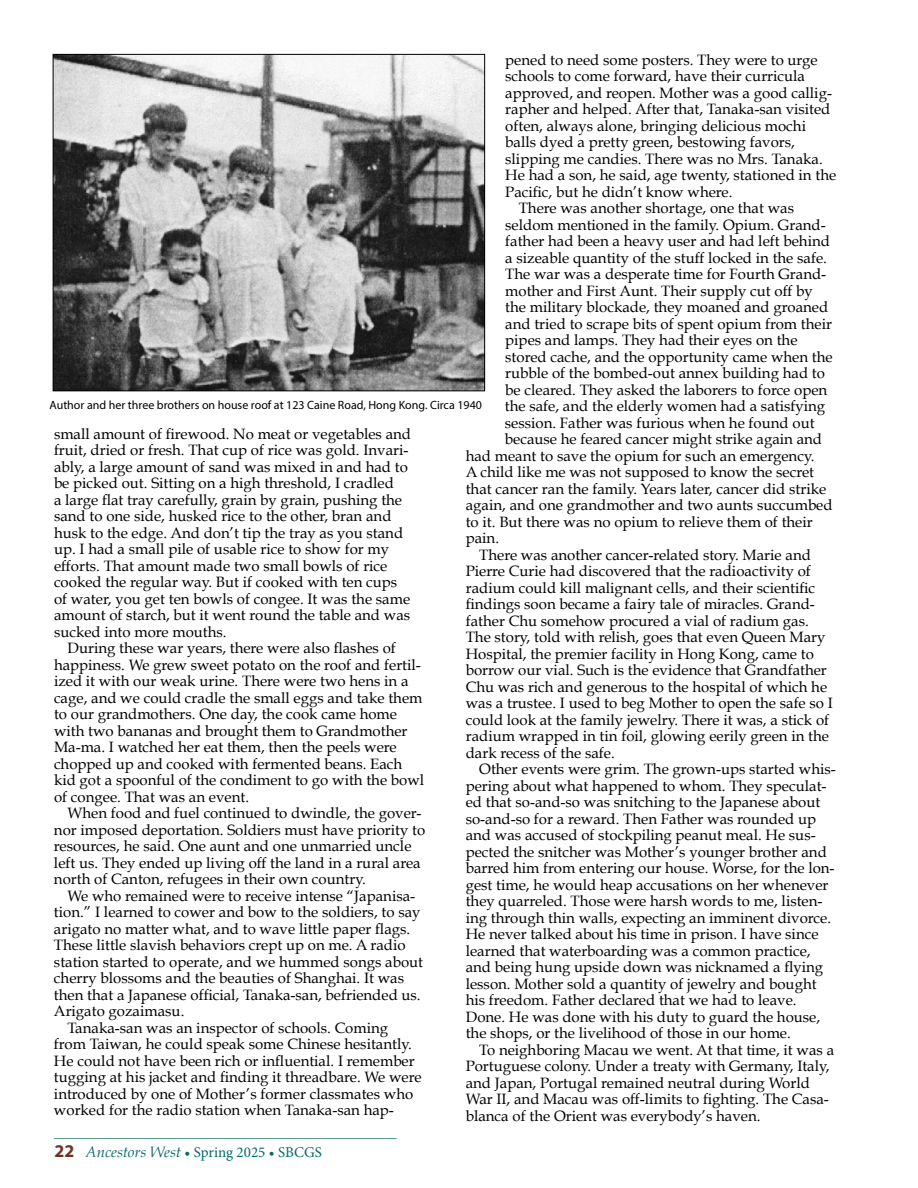
<style>
.page{position:relative;width:918px;height:1188px;background:#fff}
.page>*{position:absolute;margin:0;border:0;box-sizing:border-box;transform-origin:0 0}
.t1{font:15px/16.5px "Book Antiqua";color:#000}
.t2{font:15px "Minion Pro";color:#056969}
.t3{font:12px "Myriad Pro";color:#000}
.s1{font-family:"Myriad Pro";font-weight:700;font-size:18px;color:#6f3524}
.s2{font-family:"Book Antiqua";font-style:italic}
</style>
<div class="page">
<hr style="left:54px;top:1138px;width:343px;height:1px;background:#5ca08c">
<img style="left:55px;top:56px;width:428px;height:333px">
<div style="left:53px;top:54px;width:432px;height:337px;border:1px solid #000"></div>
<p class="t1" style="left:505px;top:51px;width:314px">pened to need some posters. They were to urge</p>
<p class="t1" style="left:505px;top:68px;width:301px">schools to come forward, have their curricula</p>
<p class="t1" style="left:505px;top:84px;width:328px">approved, and reopen. Mother was a good callig-</p>
<p class="t1" style="left:505px;top:101px;width:327px">rapher and helped. After that, Tanaka-san visited</p>
<p class="t1" style="left:505px;top:117px;width:302px">often, always alone, bringing delicious mochi</p>
<p class="t1" style="left:505px;top:134px;width:291px">balls dyed a pretty green, bestowing favors,</p>
<p class="t1" style="left:505px;top:150px;width:319px">slipping me candies. There was no Mrs. Tanaka.</p>
<p class="t1" style="left:505px;top:167px;width:332px">He had a son, he said, age twenty, stationed in the</p>
<p class="t1" style="left:505px;top:183px;width:229px">Pacific, but he didn’t know where.</p>
<p class="t1" style="left:519px;top:200px;width:277px">There was another shortage, one that was</p>
<p class="t1" style="left:505px;top:216px;width:322px">seldom mentioned in the family. Opium. Grand-</p>
<p class="t1" style="left:505px;top:233px;width:326px">father had been a heavy user and had left behind</p>
<p class="t1" style="left:505px;top:249px;width:323px">a sizeable quantity of the stuff locked in the safe.</p>
<p class="t1" style="left:505px;top:266px;width:323px">The war was a desperate time for Fourth Grand-</p>
<p class="t1" style="left:505px;top:282px;width:309px">mother and First Aunt. Their supply cut off by</p>
<p class="t1" style="left:505px;top:299px;width:325px">the military blockade, they moaned and groaned</p>
<p class="t1" style="left:505px;top:315px;width:328px">and tried to scrape bits of spent opium from their</p>
<p class="t1" style="left:505px;top:332px;width:294px">pipes and lamps. They had their eyes on the</p>
<p class="t1" style="left:505px;top:348px;width:329px">stored cache, and the opportunity came when the</p>
<p class="t1" style="left:505px;top:365px;width:321px">rubble of the bombed-out annex building had to</p>
<p class="t1" style="left:505px;top:381px;width:324px">be cleared. They asked the laborers to force open</p>
<p class="t1" style="left:505px;top:398px;width:322px">the safe, and the elderly women had a satisfying</p>
<p class="t1" style="left:505px;top:414px;width:311px">session. Father was furious when he found out</p>
<p class="t1" style="left:505px;top:431px;width:319px">because he feared cancer might strike again and</p>
<p class="t1" style="left:466px;top:447px;width:350px">had meant to save the opium for such an emergency.</p>
<p class="t1" style="left:466px;top:464px;width:350px">A child like me was not supposed to know the secret</p>
<p class="t1" style="left:466px;top:480px;width:362px">that cancer ran the family. Years later, cancer did strike</p>
<p class="t1" style="left:466px;top:497px;width:368px">again, and one grandmother and two aunts succumbed</p>
<p class="t1" style="left:466px;top:513px;width:349px">to it. But there was no opium to relieve them of their</p>
<p class="t1" style="left:466px;top:530px;width:35px">pain.</p>
<p class="t1" style="left:479px;top:546px;width:333px">There was another cancer-related story. Marie and</p>
<p class="t1" style="left:466px;top:563px;width:347px">Pierre Curie had discovered that the radioactivity of</p>
<p class="t1" style="left:466px;top:579px;width:351px">radium could kill malignant cells, and their scientific</p>
<p class="t1" style="left:466px;top:596px;width:351px">findings soon became a fairy tale of miracles. Grand-</p>
<p class="t1" style="left:466px;top:612px;width:345px">father Chu somehow procured a vial of radium gas.</p>
<p class="t1" style="left:466px;top:629px;width:361px">The story, told with relish, goes that even Queen Mary</p>
<p class="t1" style="left:466px;top:645px;width:350px">Hospital, the premier facility in Hong Kong, came to</p>
<p class="t1" style="left:466px;top:662px;width:363px">borrow our vial. Such is the evidence that Grandfather</p>
<p class="t1" style="left:466px;top:678px;width:363px">Chu was rich and generous to the hospital of which he</p>
<p class="t1" style="left:466px;top:695px;width:369px">was a trustee. I used to beg Mother to open the safe so I</p>
<p class="t1" style="left:466px;top:711px;width:365px">could look at the family jewelry. There it was, a stick of</p>
<p class="t1" style="left:466px;top:728px;width:365px">radium wrapped in tin foil, glowing eerily green in the</p>
<p class="t1" style="left:466px;top:744px;width:151px">dark recess of the safe.</p>
<p class="t1" style="left:479px;top:761px;width:358px">Other events were grim. The grown-ups started whis-</p>
<p class="t1" style="left:466px;top:777px;width:362px">pering about what happened to whom. They speculat-</p>
<p class="t1" style="left:466px;top:794px;width:356px">ed that so-and-so was snitching to the Japanese about</p>
<p class="t1" style="left:466px;top:810px;width:352px">so-and-so for a reward. Then Father was rounded up</p>
<p class="t1" style="left:466px;top:827px;width:351px">and was accused of stockpiling peanut meal. He sus-</p>
<p class="t1" style="left:466px;top:843px;width:363px">pected the snitcher was Mother’s younger brother and</p>
<p class="t1" style="left:466px;top:860px;width:370px">barred him from entering our house. Worse, for the lon-</p>
<p class="t1" style="left:466px;top:876px;width:364px">gest time, he would heap accusations on her whenever</p>
<p class="t1" style="left:466px;top:893px;width:358px">they quarreled. Those were harsh words to me, listen-</p>
<p class="t1" style="left:466px;top:909px;width:367px">ing through thin walls, expecting an imminent divorce.</p>
<p class="t1" style="left:466px;top:926px;width:354px">He never talked about his time in prison. I have since</p>
<p class="t1" style="left:466px;top:942px;width:346px">learned that waterboarding was a common practice,</p>
<p class="t1" style="left:466px;top:959px;width:359px">and being hung upside down was nicknamed a flying</p>
<p class="t1" style="left:466px;top:975px;width:352px">lesson. Mother sold a quantity of jewelry and bought</p>
<p class="t1" style="left:466px;top:992px;width:332px">his freedom. Father declared that we had to leave.</p>
<p class="t1" style="left:466px;top:1008px;width:356px">Done. He was done with his duty to guard the house,</p>
<p class="t1" style="left:466px;top:1025px;width:327px">the shops, or the livelihood of those in our home.</p>
<p class="t1" style="left:479px;top:1041px;width:356px">To neighboring Macau we went. At that time, it was a</p>
<p class="t1" style="left:466px;top:1058px;width:365px">Portuguese colony. Under a treaty with Germany, Italy,</p>
<p class="t1" style="left:466px;top:1074px;width:346px">and Japan, Portugal remained neutral during World</p>
<p class="t1" style="left:466px;top:1091px;width:365px">War II, and Macau was off-limits to fighting. The Casa-</p>
<p class="t1" style="left:466px;top:1107px;width:296px">blanca of the Orient was everybody’s haven.</p>
<p class="t3" style="left:50px;top:397px;width:434px">Author and her three brothers on house roof at 123 Caine Road, Hong Kong. Circa 1940</p>
<p class="t1" style="left:54px;top:426px;width:359px">small amount of firewood. No meat or vegetables and fruit, dried or fresh. That cup of rice was gold. Invari&shy;ably, a large amount of sand was mixed in and had to be picked out. Sitting on a high threshold, I cradled<br>a large flat tray carefully, grain by grain, pushing the sand to one side, husked rice to the other, bran and husk to the edge. And don’t tip the tray as you stand up. I had a small pile of usable rice to show for my efforts. That amount made two small bowls of rice cooked the regular way. But if cooked with ten cups of water, you get ten bowls of congee. It was the same amount of starch, but it went round the table and was sucked into more mouths.</p>
<p class="t1" style="left:54px;top:640px;width:372px;text-indent:14px">During these war years, there were also flashes of happiness. We grew sweet potato on the roof and fertil&shy;ized it with our weak urine. There were two hens in a cage, and we could cradle the small eggs and take them to our grandmothers. One day, the cook came home with two bananas and brought them to Grandmother Ma-ma. I watched her eat them, then the peels were chopped up and cooked with fermented beans. Each kid got a spoonful of the condiment to go with the bowl of congee. That was an event.</p>
<p class="t1" style="left:54px;top:805px;width:373px;text-indent:14px">When food and fuel continued to dwindle, the gover&shy;nor imposed deportation. Soldiers must have priority to resources, he said. One aunt and one unmarried uncle left us. They ended up living off the land in a rural area north of Canton, refugees in their own country.</p>
<p class="t1" style="left:67px;top:888px;width:349px">We who remained were to receive intense “Japanisa-</p>
<p class="t1" style="left:54px;top:904px;width:368px">tion.” I learned to cower and bow to the soldiers, to say</p>
<p class="t1" style="left:54px;top:921px;width:358px">arigato no matter what, and to wave little paper flags.</p>
<p class="t1" style="left:54px;top:937px;width:353px">These little slavish behaviors crept up on me. A radio</p>
<p class="t1" style="left:54px;top:954px;width:371px">station started to operate, and we hummed songs about</p>
<p class="t1" style="left:54px;top:970px;width:352px">cherry blossoms and the beauties of Shanghai. It was</p>
<p class="t1" style="left:54px;top:987px;width:368px">then that a Japanese official, Tanaka-san, befriended us.</p>
<p class="t1" style="left:54px;top:1003px;width:132px">Arigato gozaimasu.</p>
<p class="t1" style="left:67px;top:1020px;width:322px">Tanaka-san was an inspector of schools. Coming</p>
<p class="t1" style="left:54px;top:1036px;width:359px">from Taiwan, he could speak some Chinese hesitantly.</p>
<p class="t1" style="left:54px;top:1053px;width:362px">He could not have been rich or influential. I remember</p>
<p class="t1" style="left:54px;top:1069px;width:369px">tugging at his jacket and finding it threadbare. We were</p>
<p class="t1" style="left:54px;top:1086px;width:361px">introduced by one of Mother’s former classmates who</p>
<p class="t1" style="left:54px;top:1102px;width:341px">worked for the radio station when Tanaka-san hap-</p>
<p class="t2" style="left:55px;top:1142px;width:269px"><span class="s1">22</span> <span class="s2">Ancestors West</span> • Spring 2025 • SBCGS</p>
</div>
